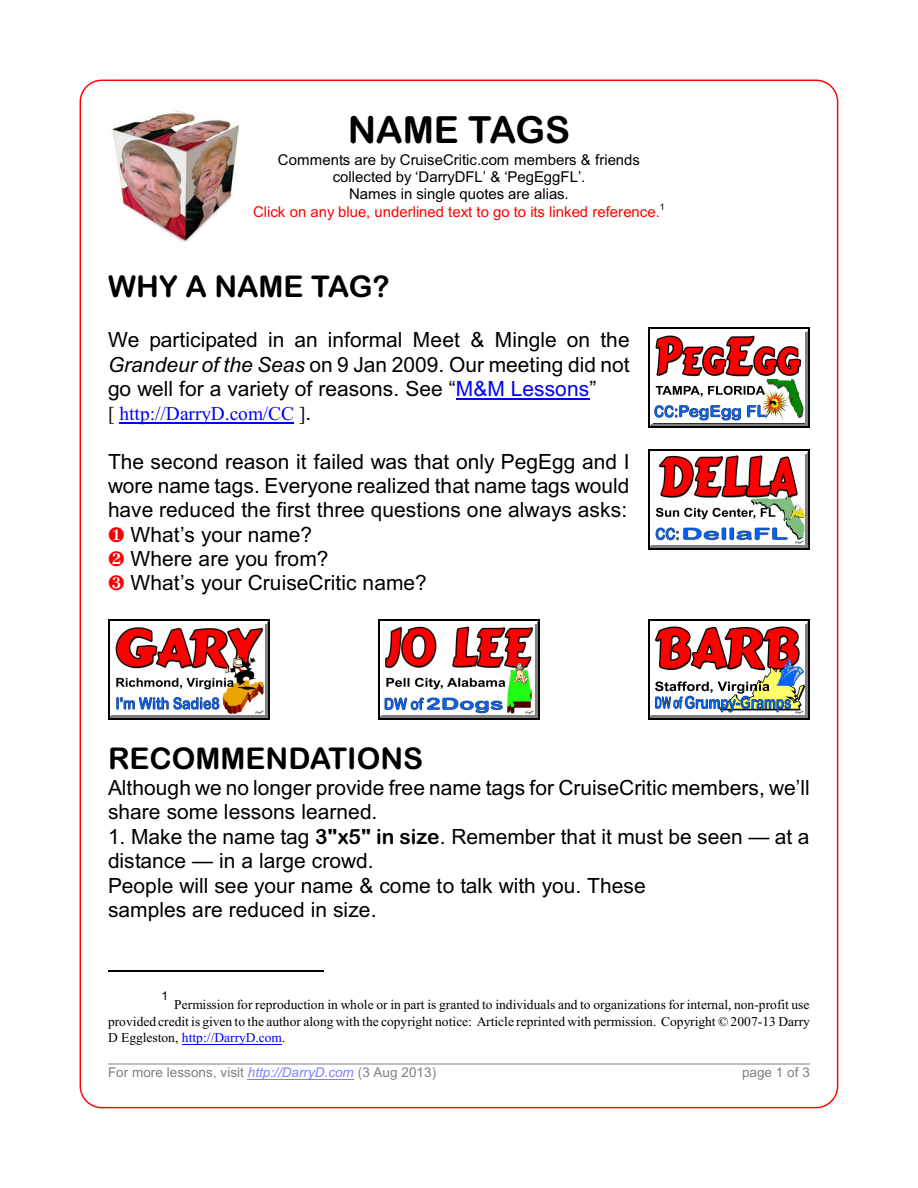
<style>
.page{position:relative;width:918px;height:1188px;background:#fff}
.page>*{position:absolute;margin:0;border:0;box-sizing:border-box;transform-origin:0 0}
.t1{font:37.5px "Arial Rounded MT Bold";letter-spacing:-.005em;color:#000}
.t2{font:30px "Arial Rounded MT Bold";color:#000}
.t3{font:21px/24.3px "Arial";color:#000}
.t4{font:19.5px "Times New Roman";color:#00f}
.t5{font:15px/17.1px "Arial";color:#000;text-align:center}
.t6{font:13.5px/15.9px "Times New Roman";color:#000}
.t7{font:13.5px "Arial";color:#808080}
.t8{font:12px "Arial";color:#000}
.s1{font-style:italic}
.s2{color:#f00}
.s3{color:#00f}
.s4{color:#000}
.s5{font-family:"Arial";font-size:21px;color:#000}
.s6{font-family:"Arial Rounded MT Bold"}
.s7{font-style:italic;color:#8080ff}
</style>
<div class="page">
<img style="left:111px;top:110px;width:128px;height:132px">
<img style="left:115px;top:624px;width:151px;height:91px">
<hr style="left:266px;top:622px;width:1px;height:95px;background:#808080">
<hr style="left:111px;top:622px;width:156px;height:1px;background:#fff">
<hr style="left:111px;top:715px;width:156px;height:2px;background:#808080">
<hr style="left:267px;top:621px;width:1px;height:97px;background:#808080">
<hr style="left:109px;top:621px;width:159px;height:1px;background:#fff">
<hr style="left:109px;top:717px;width:159px;height:1px;background:#808080">
<hr style="left:108px;top:619px;width:1px;height:100px;background:#000">
<hr style="left:268px;top:619px;width:2px;height:100px;background:#000">
<hr style="left:108px;top:619px;width:162px;height:2px;background:#000">
<hr style="left:108px;top:718px;width:162px;height:2px;background:#000">
<hr style="left:456px;top:399px;width:134px;height:1px;background:#00f">
<hr style="left:120px;top:423px;width:174px;height:1px;background:#00f">
<img style="left:653px;top:332px;width:153px;height:92px">
<hr style="left:806px;top:330px;width:1px;height:95px;background:#808080">
<hr style="left:651px;top:330px;width:156px;height:2px;background:#fff">
<hr style="left:651px;top:424px;width:156px;height:1px;background:#808080">
<hr style="left:807px;top:329px;width:1px;height:97px;background:#808080">
<hr style="left:649px;top:329px;width:159px;height:1px;background:#fff">
<hr style="left:649px;top:425px;width:159px;height:2px;background:#808080">
<hr style="left:648px;top:328px;width:1px;height:100px;background:#000">
<hr style="left:808px;top:328px;width:2px;height:100px;background:#000">
<hr style="left:648px;top:328px;width:162px;height:1px;background:#000">
<hr style="left:648px;top:427px;width:162px;height:1px;background:#000">
<img style="left:653px;top:454px;width:153px;height:91px">
<hr style="left:806px;top:452px;width:1px;height:94px;background:#808080">
<hr style="left:651px;top:452px;width:156px;height:1px;background:#fff">
<hr style="left:651px;top:545px;width:156px;height:2px;background:#808080">
<hr style="left:807px;top:451px;width:1px;height:97px;background:#808080">
<hr style="left:649px;top:451px;width:159px;height:1px;background:#fff">
<hr style="left:649px;top:547px;width:159px;height:1px;background:#808080">
<hr style="left:648px;top:449px;width:1px;height:100px;background:#000">
<hr style="left:808px;top:449px;width:2px;height:100px;background:#000">
<hr style="left:648px;top:449px;width:162px;height:1px;background:#000">
<hr style="left:648px;top:548px;width:162px;height:1px;background:#000">
<img style="left:655px;top:624px;width:151px;height:91px">
<hr style="left:806px;top:622px;width:1px;height:95px;background:#808080">
<hr style="left:651px;top:622px;width:156px;height:1px;background:#fff">
<hr style="left:651px;top:715px;width:156px;height:2px;background:#808080">
<hr style="left:807px;top:621px;width:1px;height:97px;background:#808080">
<hr style="left:649px;top:621px;width:159px;height:1px;background:#fff">
<hr style="left:649px;top:717px;width:159px;height:1px;background:#808080">
<hr style="left:648px;top:619px;width:1px;height:100px;background:#000">
<hr style="left:808px;top:619px;width:2px;height:100px;background:#000">
<hr style="left:648px;top:619px;width:162px;height:2px;background:#000">
<hr style="left:648px;top:718px;width:162px;height:2px;background:#000">
<img style="left:383px;top:624px;width:153px;height:91px">
<hr style="left:536px;top:622px;width:1px;height:95px;background:#808080">
<hr style="left:381px;top:622px;width:156px;height:1px;background:#fff">
<hr style="left:381px;top:715px;width:156px;height:2px;background:#808080">
<hr style="left:537px;top:621px;width:1px;height:97px;background:#808080">
<hr style="left:379px;top:621px;width:159px;height:1px;background:#fff">
<hr style="left:379px;top:717px;width:159px;height:1px;background:#808080">
<hr style="left:378px;top:619px;width:1px;height:100px;background:#000">
<hr style="left:538px;top:619px;width:2px;height:100px;background:#000">
<hr style="left:378px;top:619px;width:162px;height:2px;background:#000">
<hr style="left:378px;top:718px;width:162px;height:2px;background:#000">
<hr style="left:108px;top:970px;width:216px;height:2px;background:#000">
<hr style="left:182px;top:1044px;width:100px;height:1px;background:#00f">
<hr style="left:248px;top:1079px;width:106px;height:1px;background:#8080ff">
<hr style="left:108px;top:1063px;width:702px;height:1px;background:#bfbfbf">
<h1 class="t1" style="left:348px;top:116px;width:224px">NAME TAGS</h1>
<p class="t5" style="left:253px;top:153px;width:413px">Comments are by CruiseCritic.com members &amp; friends collected by ‘DarryDFL’ &amp; ‘PegEggFL’.<br>Names in single quotes are alias<span class="s1">.<br></span><span class="s2">Click on any blue, underlined text to go to its linked reference.</span><sup>1</sup></p>
<h2 class="t2" style="left:108px;top:275px;width:283px">WHY A NAME TAG?</h2>
<p class="t3" style="left:108px;top:330px;width:523px;text-align:justify">We participated in an informal Meet &amp; Mingle on the <span class="s1">Grandeur of the Seas</span> on 9 Jan 2009. Our meeting did not go well for a variety of reasons. See “<span class="s3">M&amp;M Lessons</span>”</p>
<p class="t4" style="left:108px;top:407px;width:205px"><span class="s4">[</span> http://DarryD.com/CC <span class="s4">]</span><span class="s5">.</span></p>
<p class="t3" style="left:108px;top:451px;width:523px;text-align:justify">The second reason it failed was that only PegEgg and I wore name tags. Everyone realized that name tags would have reduced the first three questions one always asks:</p>
<p class="t3" style="left:130px;top:524px;width:298px;text-indent:-22px"><span class="s2">➢</span> What’s your name?<br>Where are you from?<br>What’s your CruiseCritic name?</p>
<h2 class="t2" style="left:108px;top:747px;width:317px">RECOMMENDATIONS</h2>
<p class="t3" style="left:108px;top:777px;width:703px">Although we no longer provide free name tags for CruiseCritic members, we’ll share some lessons learned.</p>
<p class="t3" style="left:108px;top:826px;width:703px">1. Make the name tag <span class="s6">3"x5" in size</span>. Remember that it must be seen — at a distance — in a large crowd.<br>People will see your name &amp; come to talk with you. These<br>samples are reduced in size.</p>
<p class="t8" style="left:162px;top:991px;width:8px">1</p>
<p class="t6" style="left:108px;top:1015px;width:703px">provided credit is given to the author along with the copyright notice: Article reprinted with permission. Copyright © 2007-13 Darry<br>D Eggleston, <span class="s3">http://DarryD.com</span>.</p>
<p class="t7" style="left:108px;top:1067px;width:330px">For more lessons, visit <span class="s7">http://DarryD.com</span> (3 Aug 2013)</p>
<p class="t7" style="left:742px;top:1067px;width:69px">page 1 of 3</p>
<p class="t6" style="left:174px;top:998px;width:637px">Permission for reproduction in whole or in part is granted to individuals and to organizations for internal, non-profit use</p>
</div>
